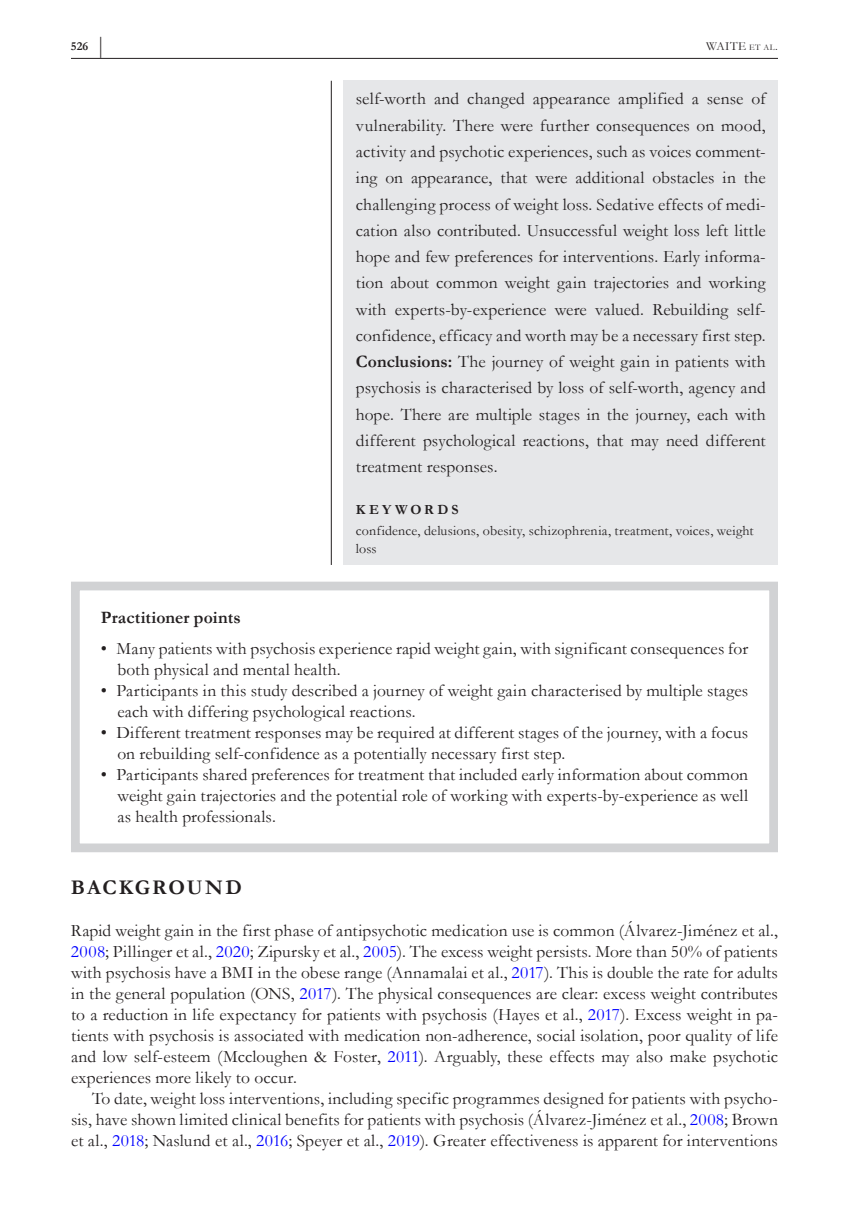
<style>
.page{position:relative;width:849px;height:1221px;background:#fff}
.page>*{position:absolute;margin:0;border:0;box-sizing:border-box;transform-origin:0 0}
.t1{font:700 21px "Garamond";letter-spacing:.09em;color:#231f20}
.t2{font:17.5px/21px "Garamond";letter-spacing:.005em;color:#231f20;text-align:justify}
.t3{font:700 17.5px "Garamond";letter-spacing:.005em;color:#231f20}
.t4{font:14px/17.5px "Garamond";letter-spacing:.01em;color:#231f20}
.t5{font:700 14px "Garamond";letter-spacing:.23em;color:#231f20}
.t6{font:12.25px "Garamond";letter-spacing:.04em;color:#231f20}
.t7{font:700 12.25px "Garamond";color:#231f20}
.s1{font-size:23.62px}
.s2{font-size:8.58px}
.s3{font-weight:700}
.s4{color:#00f}
</style>
<div class="page">
<hr style="left:71px;top:58px;width:706px;height:1px;background:#231f20">
<div style="left:343px;top:81px;width:434px;height:484px;background:#e6e7e9"></div>
<hr style="left:331px;top:81px;width:1px;height:484px;background:#231f20">
<div style="left:71px;top:581px;width:706px;height:271px;border:9px solid #d1d2d4"></div>
<p class="t7" style="left:71px;top:38px;width:34px">526 <span class="s1">|</span></p>
<p class="t6" style="left:706px;top:38px;width:73px">WAITE <span class="s2">et al</span>.</p>
<p class="t2" style="left:356px;top:85px;width:411px;line-height:26.2px">self-worth and changed appearance amplified a sense of vulnerability. There were further consequences on mood, activity and psychotic experiences, such as voices comment&shy;ing on appearance, that were additional obstacles in the challenging process of weight loss. Sedative effects of medi&shy;cation also contributed. Unsuccessful weight loss left little hope and few preferences for interventions. Early informa&shy;tion about common weight gain trajectories and working with experts-by-experience were valued. Rebuilding self&shy;confidence, efficacy and worth may be a necessary first step.<br><span class="s3">Conclusions:</span> The journey of weight gain in patients with psychosis is characterised by loss of self-worth, agency and hope. There are multiple stages in the journey, each with different psychological reactions, that may need different treatment responses.</p>
<p class="t5" style="left:356px;top:500px;width:104px">KEYWORDS</p>
<p class="t4" style="left:356px;top:521px;width:399px">confidence, delusions, obesity, schizophrenia, treatment, voices, weight loss</p>
<p class="t3" style="left:101px;top:605px;width:141px">Practitioner points</p>
<p class="t2" style="left:117px;top:638px;width:632px;text-indent:-17px">• Many patients with psychosis experience rapid weight gain, with significant consequences for both physical and mental health.</p>
<p class="t2" style="left:117px;top:680px;width:632px;text-indent:-17px">• Participants in this study described a journey of weight gain characterised by multiple stages each with differing psychological reactions.</p>
<p class="t2" style="left:117px;top:722px;width:632px;text-indent:-17px">• Different treatment responses may be required at different stages of the journey, with a focus on rebuilding self-confidence as a potentially necessary first step.</p>
<p class="t2" style="left:117px;top:764px;width:632px;text-indent:-17px">• Participants shared preferences for treatment that included early information about common weight gain trajectories and the potential role of working with experts-by-experience as well as health professionals.</p>
<p class="t1" style="left:71px;top:873px;width:172px">BACKGROUND</p>
<p class="t2" style="left:71px;top:919px;width:708px">Rapid weight gain in the first phase of antipsychotic medication use is common (Álvarez-Jiménez et al., <span class="s4">2008</span>; Pillinger et al., <span class="s4">2020</span>; Zipursky et al., <span class="s4">2005</span>). The excess weight persists. More than 50% of patients with psychosis have a BMI in the obese range (Annamalai et al., <span class="s4">2017</span>). This is double the rate for adults in the general population (ONS, <span class="s4">2017</span>). The physical consequences are clear: excess weight contributes to a reduction in life expectancy for patients with psychosis (Hayes et al., <span class="s4">2017</span>). Excess weight in pa&shy;tients with psychosis is associated with medication non-adherence, social isolation, poor quality of life and low self-esteem (Mccloughen &amp; Foster, <span class="s4">2011</span>). Arguably, these effects may also make psychotic experiences more likely to occur.</p>
<p class="t2" style="left:71px;top:1087px;width:708px;text-indent:21px">To date, weight loss interventions, including specific programmes designed for patients with psycho&shy;sis, have shown limited clinical benefits for patients with psychosis (Álvarez-Jiménez et al., <span class="s4">2008</span>; Brown et al., <span class="s4">2018</span>; Naslund et al., <span class="s4">2016</span>; Speyer et al., <span class="s4">2019</span>). Greater effectiveness is apparent for interventions</p>
</div>
